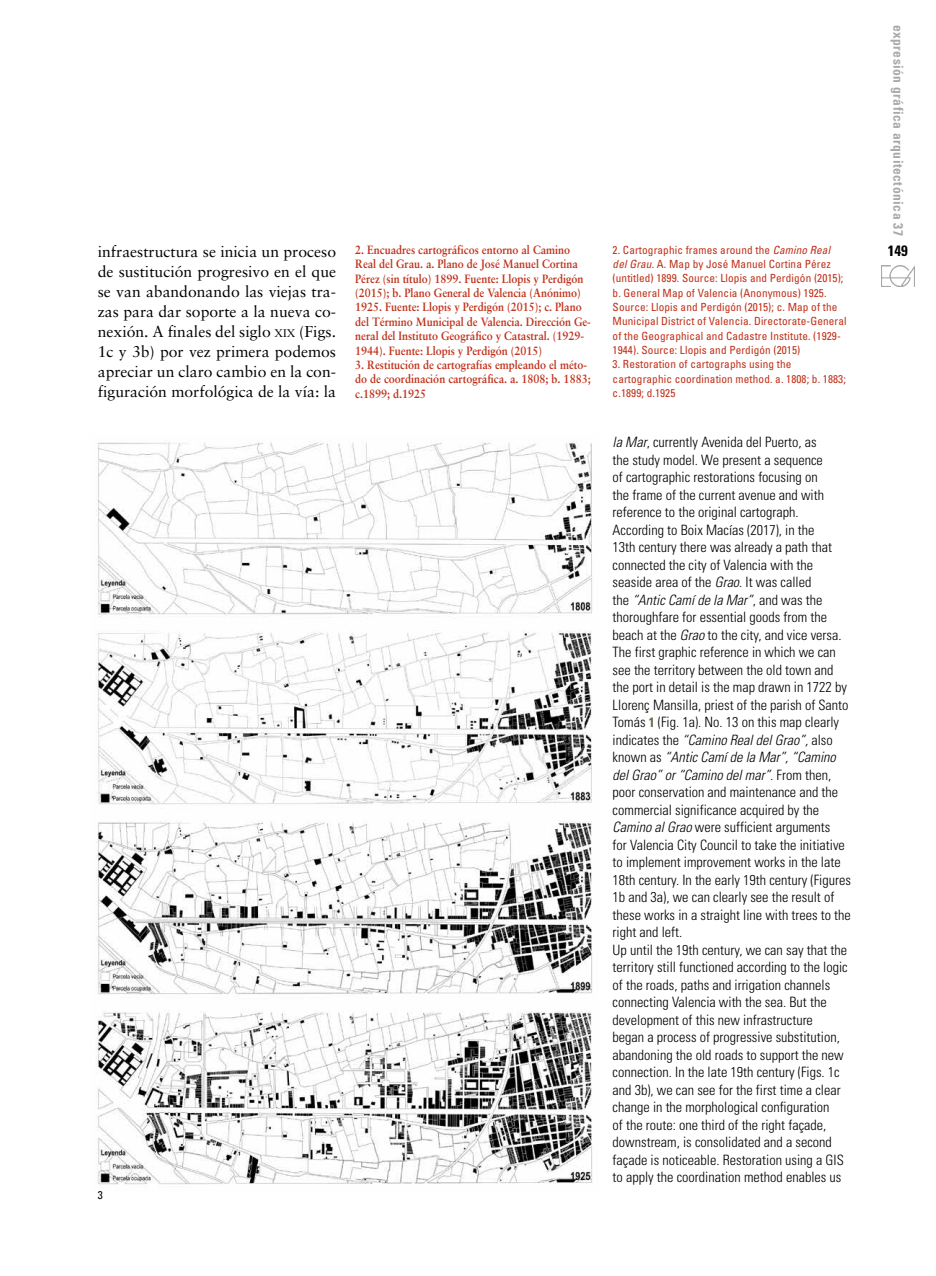
<style>
.page{position:relative;width:936px;height:1276px;background:#fff}
.page>*{position:absolute;margin:0;border:0;box-sizing:border-box;transform-origin:0 0}
.t1{font:15.75px/20.1px "Sabon";color:#000;text-align:justify}
.t2{font:700 condensed 15px "Univers";color:#000}
.t3{font:300 condensed 14.25px/17.5px "Univers";color:#000}
.t4{font:700 condensed 13.5px "Univers";letter-spacing:.035em;color:#a7a9ac}
.t5{font:700 12px/14.4px "Sabon";color:#c03019;scale:.9 1}
.t6{font:condensed 11.25px/14.4px "Univers";letter-spacing:.01em;color:#c03019}
.t7{font:condensed 11.25px "Univers";color:#000}
.s1{font-size:10.95px}
.s2{font-style:italic}
.s3{font-weight:700;font-size:13.5px;color:#6e6b4a}
</style>
<div class="page">
<img style="left:881px;top:265px;width:33px;height:21px">
<img style="left:96px;top:441px;width:496px;height:744px">
<p class="t1" style="left:98px;top:241px;width:240px">infraestructura se inicia un proceso de sustitución progresivo en el que se van abandonando las viejas tra&shy;zas para dar soporte a la nueva co&shy;nexión. A finales del siglo <span class="s1">xix</span> (Figs.<br>1c y 3b) por vez primera podemos apreciar un claro cambio en la con&shy;figuración morfológica de la vía: la</p>
<p class="t5" style="left:355px;top:242px;width:263px">2. Encuadres cartográficos entorno al Camino Real del Grau. a. Plano de José Manuel Cortina Pérez (sin título) 1899. Fuente: Llopis y Perdigón (2015); b. Plano General de Valencia (Anónimo)<br>1925. Fuente: Llopis y Perdigón (2015); c. Plano del Término Municipal de Valencia. Dirección Ge&shy;neral del Instituto Geográfico y Catastral. (1929- 1944). Fuente: Llopis y Perdigón (2015)</p>
<p class="t5" style="left:355px;top:357px;width:263px">3. Restitución de cartografías empleando el méto&shy;do de coordinación cartográfica. a. 1808; b. 1883; c.1899; d.1925</p>
<p class="t7" style="left:98px;top:1187px;width:6px">3</p>
<p class="t6" style="left:612px;top:242px;width:235px">2. Cartographic frames around the <span class="s2">Camino Real del Grau</span>. A. Map by José Manuel Cortina Pérez (untitled) 1899. Source: Llopis and Perdigón (2015); b. General Map of Valencia (Anonymous) 1925.<br>Source: Llopis and Perdigón (2015); c. Map of the Municipal District of Valencia. Directorate-General of the Geographical and Cadastre Institute. (1929- 1944). Source: Llopis and Perdigón (2015)</p>
<p class="t6" style="left:612px;top:357px;width:235px">3. Restoration of cartographs using the cartographic coordination method. a. 1808; b. 1883; c.1899; d.1925</p>
<p class="t3" style="left:612px;top:433px;width:240px"><span class="s2">la Mar</span>, currently Avenida del Puerto, as<br>the study model. We present a sequence<br>of cartographic restorations focusing on<br>the frame of the current avenue and with reference to the original cartograph.<br>According to Boix Macías (2017), in the<br>13th century there was already a path that connected the city of Valencia with the seaside area of the <span class="s2">Grao</span>. It was called<br>the <span class="s2">“Antic Camí de la Mar”</span>, and was the thoroughfare for essential goods from the beach at the <span class="s2">Grao</span> to the city, and vice versa.<br>The first graphic reference in which we can see the territory between the old town and the port in detail is the map drawn in 1722 by Llorenç Mansilla, priest of the parish of Santo Tomás <span class="s3">1</span> (Fig. 1a). No. 13 on this map clearly indicates the <span class="s2">“Camino Real del Grao”,</span> also known as <span class="s2">“Antic Camí de la Mar”, “Camino del Grao” or “Camino del mar”.</span> From then, poor conservation and maintenance and the commercial significance acquired by the <span class="s2">Camino al Grao</span> were sufficient arguments<br>for Valencia City Council to take the initiative to implement improvement works in the late 18th century. In the early 19th century (Figures 1b and 3a), we can clearly see the result of these works in a straight line with trees to the right and left.<br>Up until the 19th century, we can say that the territory still functioned according to the logic of the roads, paths and irrigation channels connecting Valencia with the sea. But the development of this new infrastructure<br>began a process of progressive substitution, abandoning the old roads to support the new connection. In the late 19th century (Figs. 1c and 3b), we can see for the first time a clear change in the morphological configuration<br>of the route: one third of the right façade, downstream, is consolidated and a second façade is noticeable. Restoration using a GIS to apply the coordination method enables us</p>
<p class="t4" style="left:906px;top:25px;width:213px;rotate:90deg">expresión gráfica arquitectónica 37</p>
<p class="t2" style="left:887px;top:242px;width:21px">149</p>
</div>
